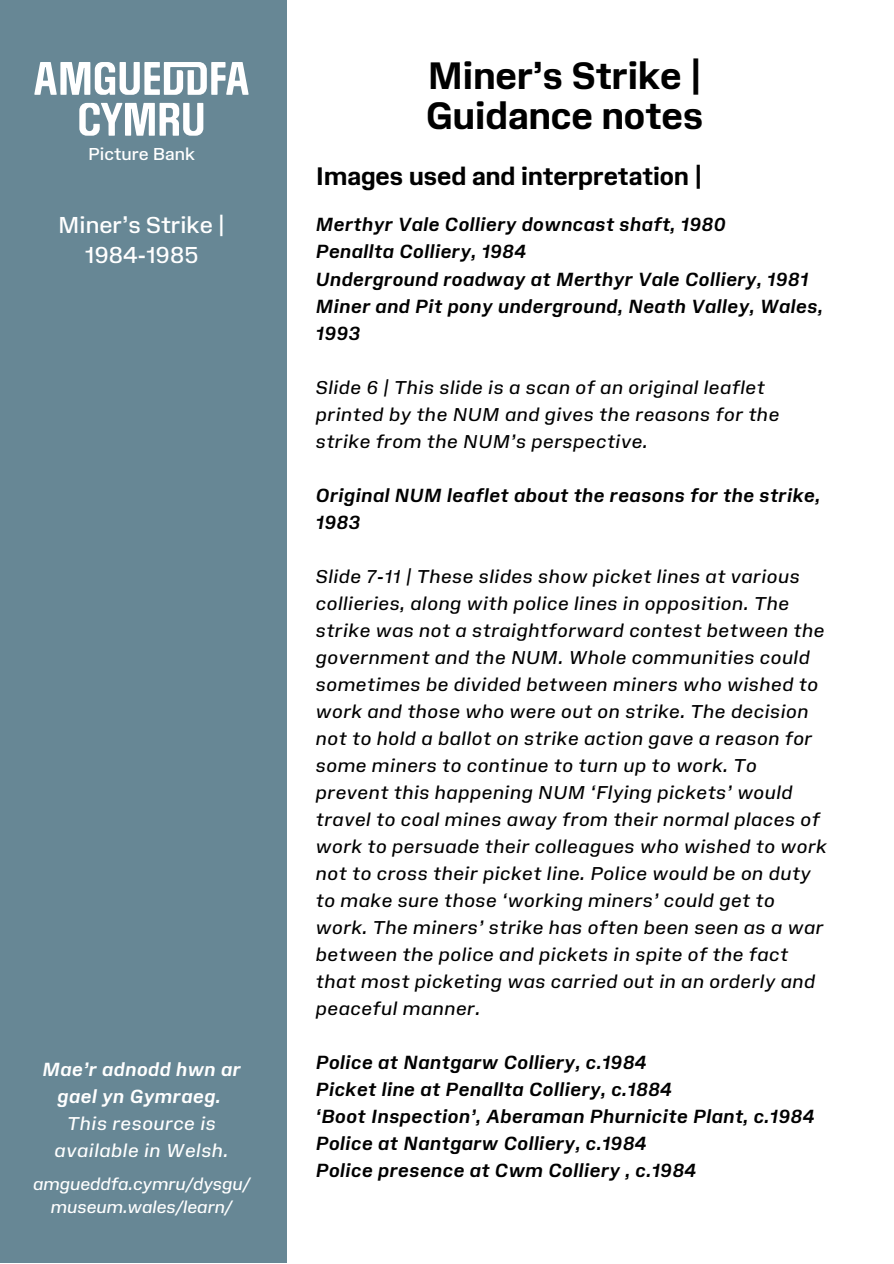
<style>
.page{position:relative;width:894px;height:1264px;background:#fff}
.page>*{position:absolute;margin:0;border:0;box-sizing:border-box;transform-origin:0 0}
.t1{font:700 36.15px/40.5px "Amgueddfa Body";color:#000}
.t2{font:700 24px "Amgueddfa Body";color:#000}
.t3{font:22.35px/30.3px "Amgueddfa Body";color:#fff;text-align:center}
.t4{font:italic 18px/27px "Amgueddfa Body";letter-spacing:.03em;color:#000}
.t5{font:italic 700 18px/27px "Amgueddfa Body";letter-spacing:.03em;color:#000}
.t6{font:italic 18px/27px "Amgueddfa Body";letter-spacing:.03em;color:#fff;text-align:center}
.t7{font:italic 700 18px/27px "Amgueddfa Body";letter-spacing:.03em;color:#fff;text-align:center}
.t8{font:italic 16.65px "Amgueddfa Body";color:#fff}
.t9{font:16.65px "Amgueddfa Body";color:#fff}
</style>
<div class="page">
<div style="left:0;top:0;width:286px;height:1262px;background:#678795"></div>
<svg style="left:34px;top:62px;width:214px;height:33px"></svg>
<svg style="left:79px;top:103px;width:124px;height:33px"></svg>
<h1 class="t9" style="left:88px;top:144px;width:108px">Picture Bank</h1>
<h2 class="t3" style="left:58px;top:209px;width:168px">Miner’s Strike |<br>1984-1985</h2>
<h4 class="t7" style="left:42px;top:1055px;width:200px">Mae’r adnodd hwn ar gael yn Gymraeg.</h4>
<p class="t6" style="left:55px;top:1109px;width:175px">This resource is available in Welsh.</p>
<p class="t8" style="left:33px;top:1173px;width:218px">amgueddfa.cymru/dysgu/</p>
<h4 class="t8" style="left:51px;top:1196px;width:183px">museum.wales/learn/</h4>
<p class="t1" style="left:426px;top:55px;width:279px">Miner’s Strike |<br>Guidance notes</p>
<p class="t2" style="left:316px;top:161px;width:387px">Images used and interpretation |</p>
<p class="t5" style="left:316px;top:211px;width:508px">Merthyr Vale Colliery downcast shaft, 1980<br>Penallta Colliery, 1984<br>Underground roadway at Merthyr Vale Colliery, 1981<br>Miner and Pit pony underground, Neath Valley, Wales, 1993</p>
<p class="t4" style="left:316px;top:373px;width:465px">Slide 6 | This slide is a scan of an original leaflet printed by the NUM and gives the reasons for the strike from the NUM’s perspective.</p>
<h3 class="t5" style="left:316px;top:481px;width:505px">Original NUM leaflet about the reasons for the strike,<br>1983</h3>
<p class="t4" style="left:316px;top:562px;width:512px">Slide 7-11 | These slides show picket lines at various collieries, along with police lines in opposition. The strike was not a straightforward contest between the government and the NUM. Whole communities could sometimes be divided between miners who wished to work and those who were out on strike. The decision not to hold a ballot on strike action gave a reason for some miners to continue to turn up to work. To prevent this happening NUM ‘Flying pickets’ would travel to coal mines away from their normal places of work to persuade their colleagues who wished to work not to cross their picket line. Police would be on duty to make sure those ‘working miners’ could get to work. The miners’ strike has often been seen as a war between the police and pickets in spite of the fact that most picketing was carried out in an orderly and peaceful manner.</p>
<p class="t5" style="left:316px;top:1048px;width:500px">Police at Nantgarw Colliery, c.1984<br>Picket line at Penallta Colliery, c.1884<br>‘Boot Inspection’, Aberaman Phurnicite Plant, c.1984<br>Police at Nantgarw Colliery, c.1984<br>Police presence at Cwm Colliery , c.1984</p>
</div>
